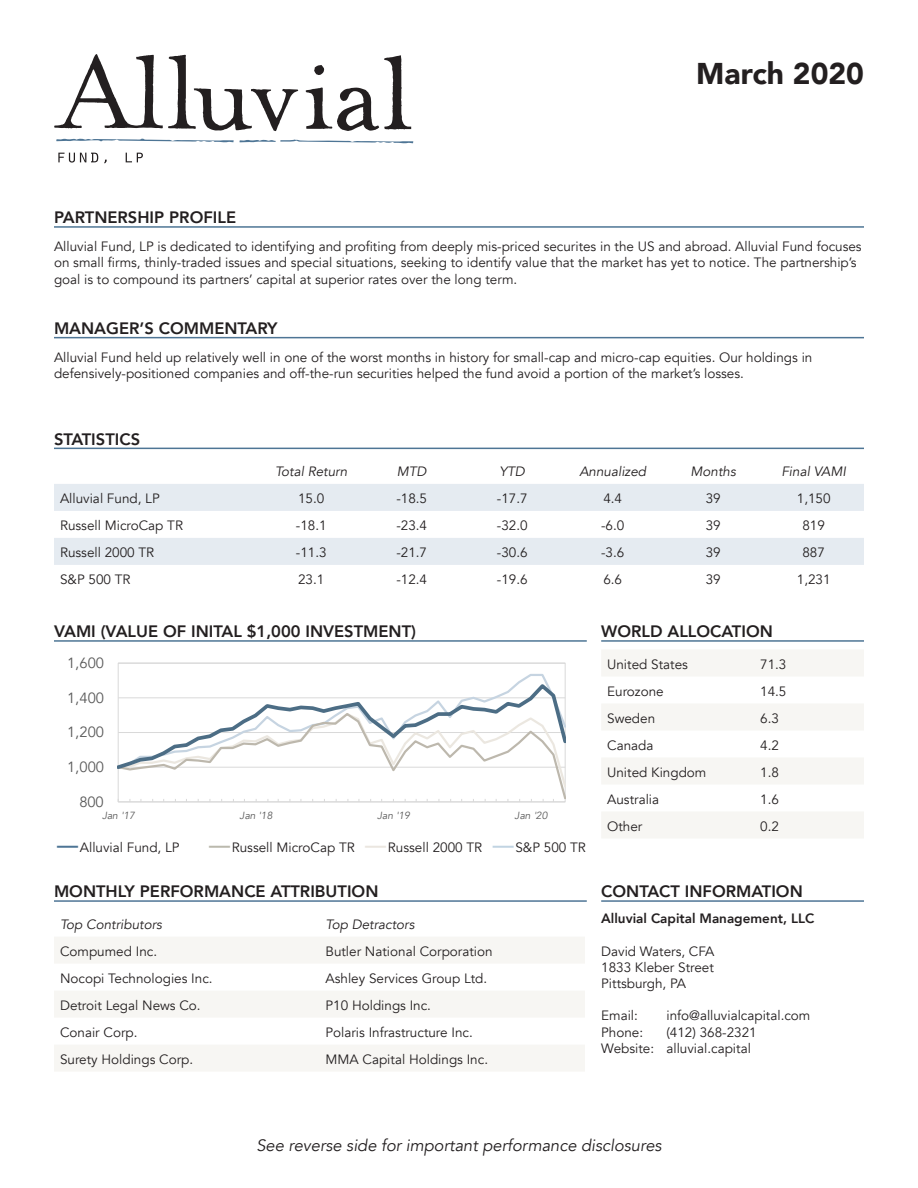
<style>
.page{position:relative;width:918px;height:1188px;background:#fff}
.page>*{position:absolute;margin:0;border:0;box-sizing:border-box;transform-origin:0 0}
.t1{font:900 30px "Avenir";color:#231f20}
.t2{font:800 16.5px "Avenir";color:#231f20}
.t3{font:italic 16.5px "Avenir";color:#231f20}
.t4{font:14.7px "Avenir";letter-spacing:-.005em;color:#595959}
.t5{font:13.5px/16.2px "Avenir";color:#231f20}
.t6{font:italic 13.5px "Avenir";color:#231f20}
.t7{font:800 13.5px "Avenir";color:#231f20}
.t8{font:italic 10.35px "Avenir";letter-spacing:.015em;color:#595959}
.s1{font-weight:800;font-size:21px;color:#4e7595}
.s2{font-weight:800;font-size:21px;color:#bbb9ad}
.s3{font-weight:800;font-size:21px;color:#ebe6e0}
.s4{font-weight:800;font-size:21px;color:#c1d4e2}
</style>
<div class="page">
<svg style="left:54px;top:937px;width:531px;height:134px;fill:#f7f6f3"></svg>
<svg style="left:54px;top:54px;width:244px;height:77px"></svg>
<svg style="left:306px;top:55px;width:105px;height:76px"></svg>
<svg style="left:58px;top:153px;width:40px;height:10px"></svg>
<svg style="left:126px;top:153px;width:17px;height:9px"></svg>
<svg style="left:56px;top:138px;width:357px;height:6px"></svg>
<hr style="left:118px;top:802px;width:447px;height:1px;background:#d9d9d9">
<svg style="left:118px;top:673px;width:448px;height:129px"></svg>
<svg style="left:602px;top:650px;width:262px;height:188px;fill:#f7f6f3"></svg>
<svg style="left:54px;top:484px;width:810px;height:81px;fill:#e5ebf1"></svg>
<hr style="left:54px;top:226px;width:810px;height:2px;background:#4e7595">
<hr style="left:54px;top:337px;width:810px;height:1px;background:#4e7595">
<hr style="left:54px;top:448px;width:810px;height:1px;background:#4e7595">
<hr style="left:54px;top:640px;width:533px;height:2px;background:#4e7595">
<hr style="left:601px;top:640px;width:263px;height:2px;background:#4e7595">
<hr style="left:54px;top:900px;width:533px;height:2px;background:#4e7595">
<hr style="left:601px;top:900px;width:263px;height:2px;background:#4e7595">
<p class="t1" style="left:696px;top:48px;width:169px">March 2020</p>
<p class="t2" style="left:54px;top:205px;width:184px">PARTNERSHIP PROFILE</p>
<p class="t5" style="left:54px;top:239px;width:809px">Alluvial Fund, LP is dedicated to identifying and profiting from deeply mis-priced securites in the US and abroad. Alluvial Fund focuses on small firms, thinly-traded issues and special situations, seeking to identify value that the market has yet to notice. The partnership’s goal is to compound its partners’ capital at superior rates over the long term.</p>
<p class="t2" style="left:54px;top:315px;width:225px">MANAGER’S COMMENTARY</p>
<p class="t5" style="left:54px;top:349px;width:760px">Alluvial Fund held up relatively well in one of the worst months in history for small-cap and micro-cap equities. Our holdings in defensively-positioned companies and off-the-run securities helped the fund avoid a portion of the market’s losses.</p>
<p class="t2" style="left:54px;top:426px;width:88px">STATISTICS</p>
<p class="t6" style="left:275px;top:464px;width:74px">Total Return</p>
<p class="t6" style="left:397px;top:464px;width:31px">MTD</p>
<p class="t6" style="left:499px;top:464px;width:27px">YTD</p>
<p class="t6" style="left:579px;top:464px;width:68px">Annualized</p>
<p class="t6" style="left:691px;top:464px;width:47px">Months</p>
<p class="t6" style="left:781px;top:464px;width:66px">Final VAMI</p>
<p class="t5" style="left:60px;top:491px;width:101px">Alluvial Fund, LP</p>
<p class="t5" style="left:298px;top:491px;width:28px">15.0</p>
<p class="t5" style="left:396px;top:491px;width:32px">-18.5</p>
<p class="t5" style="left:497px;top:491px;width:32px">-17.7</p>
<p class="t5" style="left:603px;top:491px;width:20px">4.4</p>
<p class="t5" style="left:706px;top:491px;width:17px">39</p>
<p class="t5" style="left:797px;top:491px;width:35px">1,150</p>
<p class="t5" style="left:60px;top:518px;width:125px">Russell MicroCap TR</p>
<p class="t5" style="left:296px;top:518px;width:32px">-18.1</p>
<p class="t5" style="left:396px;top:518px;width:32px">-23.4</p>
<p class="t5" style="left:497px;top:518px;width:32px">-32.0</p>
<p class="t5" style="left:601px;top:518px;width:25px">-6.0</p>
<p class="t5" style="left:706px;top:518px;width:17px">39</p>
<p class="t5" style="left:802px;top:518px;width:24px">819</p>
<p class="t5" style="left:60px;top:545px;width:96px">Russell 2000 TR</p>
<p class="t5" style="left:296px;top:545px;width:32px">-11.3</p>
<p class="t5" style="left:396px;top:545px;width:32px">-21.7</p>
<p class="t5" style="left:497px;top:545px;width:32px">-30.6</p>
<p class="t5" style="left:601px;top:545px;width:25px">-3.6</p>
<p class="t5" style="left:706px;top:545px;width:17px">39</p>
<p class="t5" style="left:802px;top:545px;width:24px">887</p>
<p class="t5" style="left:60px;top:572px;width:72px">S&amp;P 500 TR</p>
<p class="t5" style="left:298px;top:572px;width:28px">23.1</p>
<p class="t5" style="left:396px;top:572px;width:32px">-12.4</p>
<p class="t5" style="left:497px;top:572px;width:32px">-19.6</p>
<p class="t5" style="left:603px;top:572px;width:20px">6.6</p>
<p class="t5" style="left:706px;top:572px;width:17px">39</p>
<p class="t5" style="left:797px;top:572px;width:35px">1,231</p>
<p class="t2" style="left:54px;top:619px;width:364px">VAMI (VALUE OF INITAL $1,000 INVESTMENT)</p>
<p class="t4" style="left:67px;top:654px;width:38px">1,600</p>
<p class="t4" style="left:67px;top:689px;width:38px">1,400</p>
<p class="t4" style="left:67px;top:723px;width:38px">1,200</p>
<p class="t4" style="left:67px;top:758px;width:38px">1,000</p>
<p class="t4" style="left:79px;top:793px;width:26px">800</p>
<p class="t8" style="left:102px;top:809px;width:34px">Jan '17</p>
<p class="t8" style="left:240px;top:809px;width:34px">Jan '18</p>
<p class="t8" style="left:377px;top:809px;width:34px">Jan '19</p>
<p class="t8" style="left:515px;top:809px;width:34px">Jan '20</p>
<p class="t5" style="left:57px;top:839px;width:124px"><span class="s1">—</span>Alluvial Fund, LP</p>
<p class="t5" style="left:209px;top:839px;width:147px"><span class="s2">—</span>Russell MicroCap TR</p>
<p class="t5" style="left:365px;top:839px;width:118px"><span class="s3">—</span>Russell 2000 TR</p>
<p class="t5" style="left:493px;top:839px;width:95px"><span class="s4">—</span>S&amp;P 500 TR</p>
<p class="t2" style="left:54px;top:879px;width:326px">MONTHLY PERFORMANCE ATTRIBUTION</p>
<p class="t6" style="left:60px;top:916px;width:103px">Top Contributors</p>
<p class="t6" style="left:326px;top:916px;width:90px">Top Detractors</p>
<p class="t5" style="left:60px;top:944px;width:99px">Compumed Inc.</p>
<p class="t5" style="left:326px;top:944px;width:169px">Butler National Corporation</p>
<p class="t5" style="left:60px;top:971px;width:154px">Nocopi Technologies Inc.</p>
<p class="t5" style="left:326px;top:971px;width:163px">Ashley Services Group Ltd.</p>
<p class="t5" style="left:60px;top:998px;width:142px">Detroit Legal News Co.</p>
<p class="t5" style="left:326px;top:998px;width:107px">P10 Holdings Inc.</p>
<p class="t5" style="left:60px;top:1025px;width:79px">Conair Corp.</p>
<p class="t5" style="left:326px;top:1025px;width:149px">Polaris Infrastructure Inc.</p>
<p class="t5" style="left:60px;top:1052px;width:135px">Surety Holdings Corp.</p>
<p class="t5" style="left:326px;top:1052px;width:164px">MMA Capital Holdings Inc.</p>
<p class="t2" style="left:601px;top:619px;width:173px">WORLD ALLOCATION</p>
<p class="t5" style="left:607px;top:656px;width:82px">United States</p>
<p class="t5" style="left:760px;top:656px;width:28px">71.3</p>
<p class="t5" style="left:607px;top:683px;width:58px">Eurozone</p>
<p class="t5" style="left:760px;top:683px;width:28px">14.5</p>
<p class="t5" style="left:607px;top:710px;width:50px">Sweden</p>
<p class="t5" style="left:760px;top:710px;width:20px">6.3</p>
<p class="t5" style="left:607px;top:737px;width:48px">Canada</p>
<p class="t5" style="left:760px;top:737px;width:20px">4.2</p>
<p class="t5" style="left:607px;top:764px;width:101px">United Kingdom</p>
<p class="t5" style="left:760px;top:764px;width:20px">1.8</p>
<p class="t5" style="left:607px;top:791px;width:53px">Australia</p>
<p class="t5" style="left:760px;top:791px;width:20px">1.6</p>
<p class="t5" style="left:607px;top:818px;width:37px">Other</p>
<p class="t5" style="left:760px;top:818px;width:20px">0.2</p>
<p class="t2" style="left:601px;top:879px;width:203px">CONTACT INFORMATION</p>
<p class="t7" style="left:601px;top:908px;width:215px">Alluvial Capital Management, LLC</p>
<p class="t5" style="left:601px;top:943px;width:115px">David Waters, CFA</p>
<p class="t5" style="left:601px;top:959px;width:114px">1833 Kleber Street</p>
<p class="t5" style="left:601px;top:975px;width:86px">Pittsburgh, PA</p>
<p class="t5" style="left:601px;top:1008px;width:38px">Email:</p>
<p class="t5" style="left:666px;top:1008px;width:146px">info@alluvialcapital.com</p>
<p class="t5" style="left:601px;top:1024px;width:44px">Phone:</p>
<p class="t5" style="left:666px;top:1024px;width:92px">(412) 368-2321</p>
<p class="t5" style="left:601px;top:1040px;width:151px">Website: alluvial.capital</p>
<p class="t3" style="left:256px;top:1135px;width:407px">See reverse side for important performance disclosures</p>
</div>
